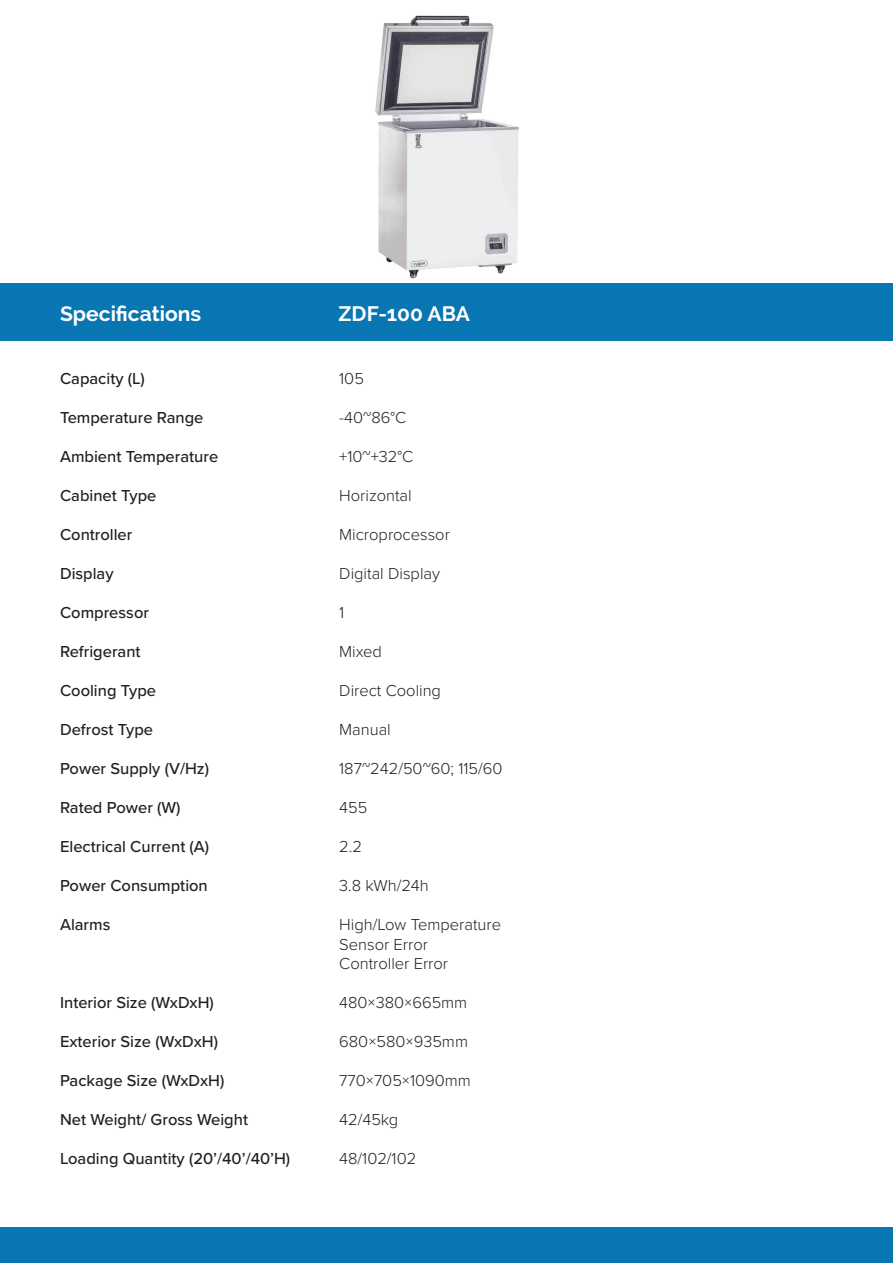
<style>
.page{position:relative;width:893px;height:1263px;background:#fff}
.page>*{position:absolute;margin:0;border:0;box-sizing:border-box;transform-origin:0 0}
.t1{font:700 21px "Raleway";color:#fff}
.t2{font:500 16.5px "Proxima Nova";color:#231f20}
.t3{font:300 16.5px/19.5px "Proxima Nova";color:#231f20}
</style>
<div class="page">
<div style="left:0;top:283px;width:893px;height:58px;background:#0976b4"></div>
<div style="left:0;top:1227px;width:892px;height:36px;background:#0976b4"></div>
<img style="left:375px;top:15px;width:144px;height:263px">
<p class="t1" style="left:60px;top:302px;width:143px">Specifications</p>
<p class="t1" style="left:338px;top:302px;width:133px">ZDF-100 ABA</p>
<p class="t2" style="left:60px;top:366px;width:86px">Capacity (L)</p>
<p class="t2" style="left:60px;top:405px;width:145px">Temperature Range</p>
<p class="t2" style="left:60px;top:444px;width:160px">Ambient Temperature</p>
<p class="t2" style="left:60px;top:483px;width:98px">Cabinet Type</p>
<p class="t2" style="left:60px;top:522px;width:74px">Controller</p>
<p class="t2" style="left:60px;top:561px;width:55px">Display</p>
<p class="t2" style="left:60px;top:600px;width:90px">Compressor</p>
<p class="t2" style="left:60px;top:639px;width:82px">Refrigerant</p>
<p class="t2" style="left:60px;top:678px;width:98px">Cooling Type</p>
<p class="t2" style="left:60px;top:717px;width:95px">Defrost Type</p>
<p class="t2" style="left:60px;top:756px;width:151px">Power Supply (V/Hz)</p>
<p class="t2" style="left:60px;top:795px;width:122px">Rated Power (W)</p>
<p class="t2" style="left:60px;top:834px;width:151px">Electrical Current (A)</p>
<p class="t2" style="left:60px;top:873px;width:149px">Power Consumption</p>
<p class="t2" style="left:60px;top:912px;width:52px">Alarms</p>
<p class="t2" style="left:60px;top:990px;width:155px">Interior Size (WxDxH)</p>
<p class="t2" style="left:60px;top:1029px;width:160px">Exterior Size (WxDxH)</p>
<p class="t2" style="left:60px;top:1068px;width:166px">Package Size (WxDxH)</p>
<p class="t2" style="left:60px;top:1107px;width:190px">Net Weight/ Gross Weight</p>
<p class="t2" style="left:60px;top:1146px;width:232px">Loading Quantity (20’/40’/40’H)</p>
<p class="t3" style="left:339px;top:368px;width:26px">105</p>
<p class="t3" style="left:339px;top:407px;width:68px">-40~86°C</p>
<p class="t3" style="left:339px;top:446px;width:76px">+10~+32°C</p>
<p class="t3" style="left:339px;top:485px;width:74px">Horizontal</p>
<p class="t3" style="left:339px;top:524px;width:112px">Microprocessor</p>
<p class="t3" style="left:339px;top:563px;width:102px">Digital Display</p>
<p class="t3" style="left:339px;top:602px;width:7px">1</p>
<p class="t3" style="left:339px;top:641px;width:44px">Mixed</p>
<p class="t3" style="left:339px;top:680px;width:103px">Direct Cooling</p>
<p class="t3" style="left:339px;top:719px;width:53px">Manual</p>
<p class="t3" style="left:339px;top:758px;width:165px">187~242/50~60; 115/60</p>
<p class="t3" style="left:339px;top:797px;width:30px">455</p>
<p class="t3" style="left:339px;top:836px;width:24px">2.2</p>
<p class="t3" style="left:339px;top:875px;width:91px">3.8 kWh/24h</p>
<p class="t3" style="left:339px;top:914px;width:163px">High/Low Temperature<br>Sensor Error<br>Controller Error</p>
<p class="t3" style="left:339px;top:992px;width:130px">480×380×665mm</p>
<p class="t3" style="left:339px;top:1031px;width:130px">680×580×935mm</p>
<p class="t3" style="left:339px;top:1070px;width:133px">770×705×1090mm</p>
<p class="t3" style="left:339px;top:1109px;width:61px">42/45kg</p>
<p class="t3" style="left:339px;top:1148px;width:79px">48/102/102</p>
</div>
